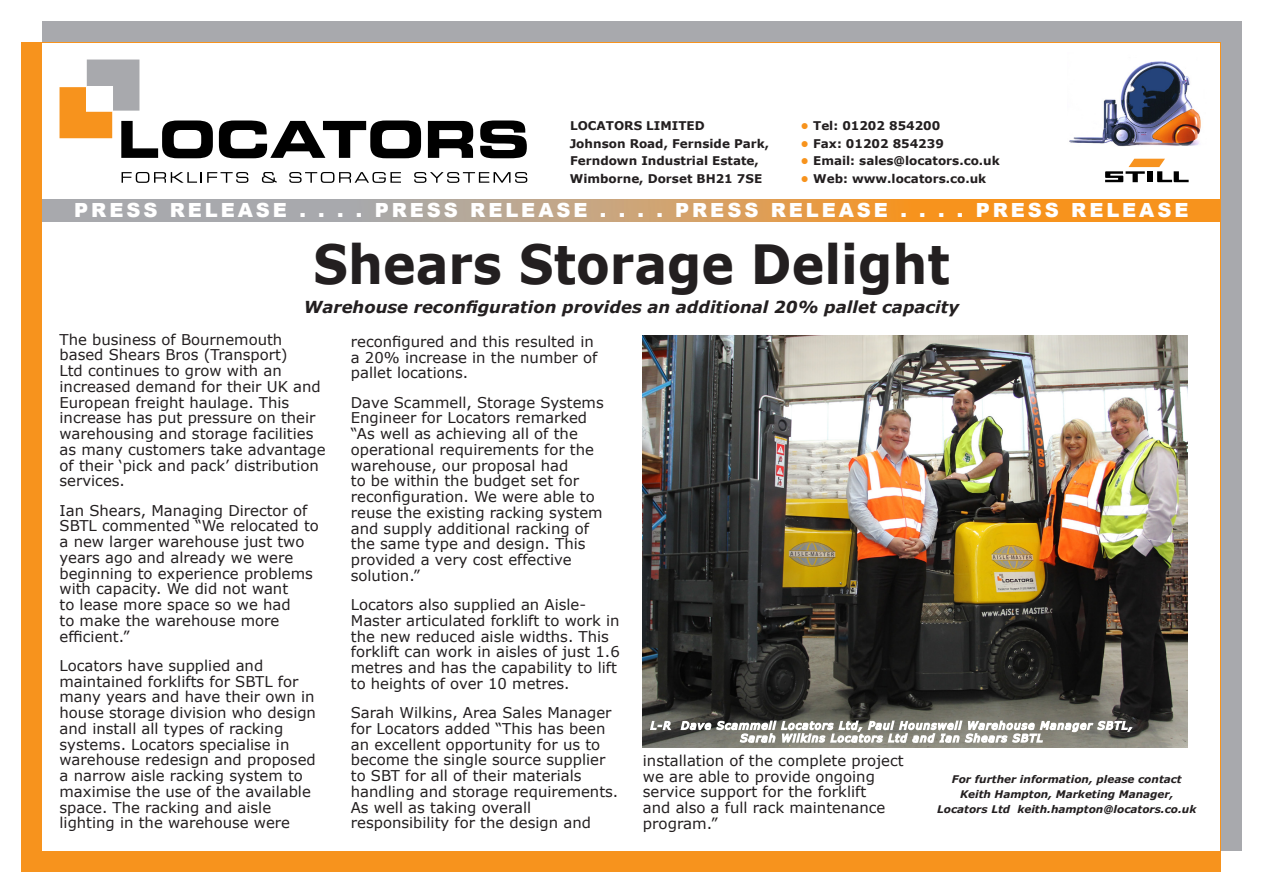
<style>
.page{position:relative;width:1263px;height:893px;background:#fff}
.page>*{position:absolute;margin:0;border:0;box-sizing:border-box;transform-origin:0 0}
.t1{font:700 54px "Verdana";color:#231f20;scale:.91 1}
.t2{font:900 19.5px "Arial";letter-spacing:.15em;color:#fff}
.t3{font:italic 700 16.5px "Verdana";color:#231f20}
.t4{font:15px "Verdana";color:#231f20}
.t5{font:14.85px/15.8px "Verdana";color:#231f20}
.t6{font:700 12px "Verdana";color:#231f20}
.t7{font:italic 700 10.5px/15px "Verdana";color:#231f20;text-align:center}
.s1{color:#f7931d}
</style>
<div class="page">
<div style="left:43px;top:21px;width:1199px;height:829px;background:#a8a9ad"></div>
<div style="left:21px;top:43px;width:1199px;height:829px;background:#f7931d"></div>
<div style="left:43px;top:43px;width:1177px;height:807px;background:#fff"></div>
<svg style="left:43px;top:200px;width:1177px;height:21px;background:#cea06b"></svg>
<svg style="left:60px;top:60px;width:153px;height:98px"></svg>
<svg style="left:219px;top:120px;width:202px;height:38px"></svg>
<svg style="left:428px;top:121px;width:45px;height:37px"></svg>
<svg style="left:480px;top:120px;width:47px;height:38px"></svg>
<svg style="left:122px;top:172px;width:126px;height:11px"></svg>
<svg style="left:262px;top:172px;width:15px;height:11px"></svg>
<svg style="left:289px;top:172px;width:112px;height:11px"></svg>
<svg style="left:414px;top:172px;width:113px;height:11px"></svg>
<svg style="left:1105px;top:159px;width:83px;height:23px"></svg>
<img style="left:1069px;top:61px;width:132px;height:86px">
<img style="left:642px;top:335px;width:546px;height:412px">
<svg style="left:649px;top:720px;width:24px;height:11px"></svg>
<svg style="left:679px;top:712px;width:455px;height:36px"></svg>
<p class="t6" style="left:570px;top:118px;width:136px">LOCATORS LIMITED</p>
<p class="t6" style="left:570px;top:136px;width:201px">Johnson Road, Fernside Park,</p>
<p class="t6" style="left:570px;top:153px;width:190px">Ferndown Industrial Estate,</p>
<p class="t6" style="left:570px;top:171px;width:194px">Wimborne, Dorset BH21 7SE</p>
<p class="t6" style="left:800px;top:118px;width:141px"><span class="s1">•</span> Tel: 01202 854200</p>
<p class="t6" style="left:800px;top:136px;width:145px"><span class="s1">•</span> Fax: 01202 854239</p>
<p class="t6" style="left:800px;top:153px;width:201px"><span class="s1">•</span> Email: sales@locators.co.uk</p>
<p class="t6" style="left:800px;top:171px;width:187px"><span class="s1">•</span> Web: www.locators.co.uk</p>
<p class="t2" style="left:74px;top:196px;width:1116px">PRESS RELEASE . . . . PRESS RELEASE . . . . PRESS RELEASE . . . . PRESS RELEASE</p>
<p class="t1" style="left:313px;top:230px;width:701px">Shears Storage Delight</p>
<p class="t5" style="left:60px;top:331px;width:268px">The business of Bournemouth based Shears Bros (Transport)<br>Ltd continues to grow with an increased demand for their UK and<br>European freight haulage. This increase has put pressure on their warehousing and storage facilities as many customers take advantage of their ‘pick and pack’ distribution services.</p>
<p class="t5" style="left:60px;top:502px;width:261px">Ian Shears, Managing Director of<br>SBTL commented “We relocated to a new larger warehouse just two years ago and already we were beginning to experience problems with capacity. We did not want<br>to lease more space so we had<br>to make the warehouse more efficient.”</p>
<p class="t5" style="left:60px;top:657px;width:258px">Locators have supplied and maintained forklifts for SBTL for many years and have their own in house storage division who design and install all types of racking systems. Locators specialise in warehouse redesign and proposed a narrow aisle racking system to maximise the use of the available space. The racking and aisle lighting in the warehouse were</p>
<p class="t3" style="left:304px;top:296px;width:657px">Warehouse reconfiguration provides an additional 20% pallet capacity</p>
<p class="t5" style="left:351px;top:333px;width:248px">reconfigured and this resulted in a 20% increase in the number of pallet locations.</p>
<p class="t5" style="left:351px;top:394px;width:254px">Dave Scammell, Storage Systems<br>Engineer for Locators remarked “As well as achieving all of the operational requirements for the warehouse, our proposal had<br>to be within the budget set for reconfiguration. We were able to reuse the existing racking system and supply additional racking of the same type and design. This provided a very cost effective solution.”</p>
<p class="t5" style="left:351px;top:596px;width:270px">Locators also supplied an Aisle-Master articulated forklift to work in the new reduced aisle widths. This forklift can work in aisles of just 1.6 metres and has the capability to lift to heights of over 10 metres.</p>
<p class="t5" style="left:351px;top:704px;width:269px">Sarah Wilkins, Area Sales Manager for Locators added “This has been an excellent opportunity for us to become the single source supplier to SBT for all of their materials handling and storage requirements.<br>As well as taking overall responsibility for the design and</p>
<p class="t5" style="left:643px;top:752px;width:262px">installation of the complete project we are able to provide ongoing service support for the forklift<br>and also a full rack maintenance</p>
<p class="t4" style="left:643px;top:814px;width:76px">program.”</p>
<p class="t7" style="left:937px;top:771px;width:261px">For further information, please contact<br>Keith Hampton, Marketing Manager,<br>Locators Ltd keith.hampton@locators.co.uk</p>
</div>
